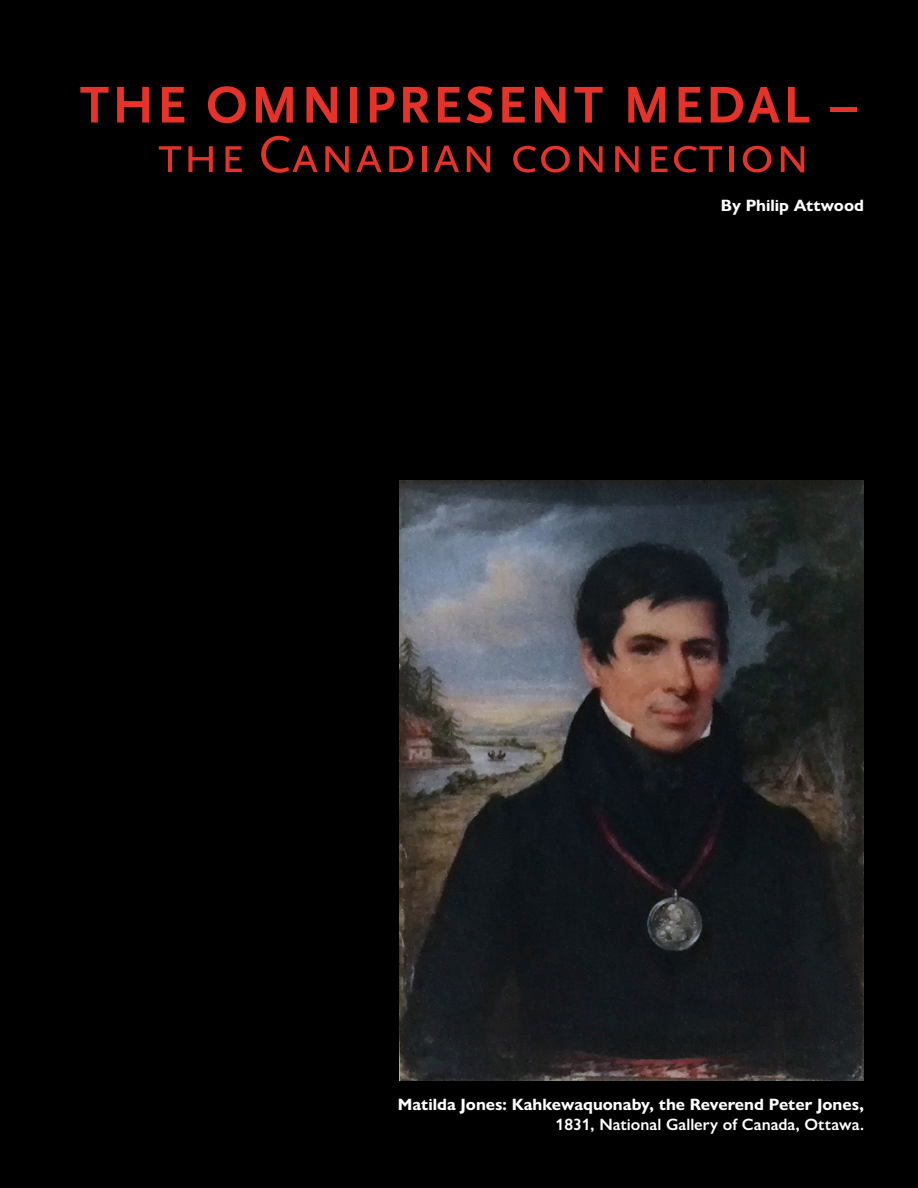
<style>
.page{position:relative;width:918px;height:1188px;background:#000}
.page>*{position:absolute;margin:0;border:0;box-sizing:border-box;transform-origin:0 0}
.t1{font:54px "Scala Sans Regular LFSC";color:#e63329}
.t2{font:54px "Scala Sans Bold LF";letter-spacing:.06em;color:#e63329}
.t3{font:700 16.5px "Gill Sans Nova";color:#fff}
.t4{font:600 16.5px "Gill Sans Nova";color:#fff}
</style>
<div class="page">
<img style="left:400px;top:481px;width:464px;height:599px">
<h1 class="t2" style="left:80px;top:76px;width:778px">THE OMNIPRESENT MEDAL –</h1>
<h1 class="t1" style="left:158px;top:125px;width:654px">the Canadian connection</h1>
<p class="t3" style="left:721px;top:195px;width:145px">By Philip Attwood</p>
<p class="t3" style="left:398px;top:1094px;width:468px">Matilda Jones: Kahkewaquonaby, the Reverend Peter Jones,</p>
<p class="t4" style="left:556px;top:1114px;width:310px">1831, National Gallery of Canada, Ottawa.</p>
</div>
